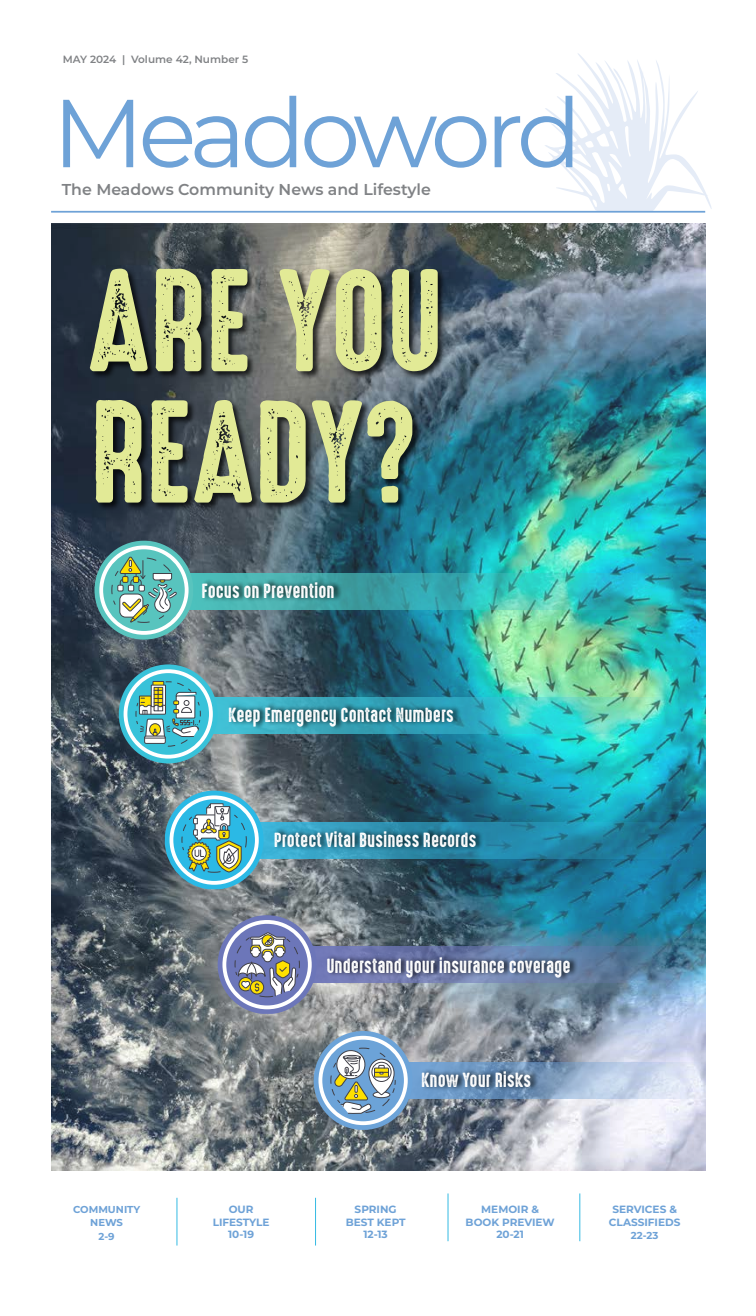
<style>
.page{position:relative;width:756px;height:1316px;background:#fff}
.page>*{position:absolute;margin:0;border:0;box-sizing:border-box;transform-origin:0 0}
.t1{font:131.25px/131.2px "High Voltage Rough";letter-spacing:-.01em;color:#e2ea96}
.t2{font:96.25px "Montserrat";letter-spacing:-.065em;color:#6ea2d7}
.t3{font:18.38px "High Voltage Rough";color:#fff}
.t4{font:600 15.75px "Montserrat";color:#808285}
.t5{font:700 10.5px/12.6px "Montserrat";color:#6ea2d7;text-align:center}
.t6{font:600 10.5px "Montserrat";color:#808285}
.t7{font:700 10.06px/13.1px "Montserrat";color:#6ea2d7;text-align:center}
</style>
<div class="page">
<img style="left:51px;top:223px;width:655px;height:946px">
<svg style="left:544px;top:53px;width:168px;height:158px"></svg>
<hr style="left:51px;top:211px;width:654px;height:1px;background:#6ea2d7">
<hr style="left:177px;top:1197px;width:1px;height:48px;background:#34bae3">
<hr style="left:315px;top:1197px;width:1px;height:48px;background:#34bae3">
<hr style="left:448px;top:1193px;width:1px;height:47px;background:#34bae3">
<hr style="left:580px;top:1193px;width:1px;height:47px;background:#34bae3">
<div style="left:89px;top:267px;width:357px;height:244px;background:#000;opacity:.75"></div>
<svg style="left:190px;top:573px;width:516px;height:36px;background:#35b1b4"></svg>
<div style="left:202px;top:577px;width:141px;height:25px;background:#000;opacity:.75"></div>
<svg style="left:94px;top:540px;width:99px;height:99px"></svg>
<svg style="left:99px;top:545px;width:90px;height:89px"></svg>
<img style="left:214px;top:697px;width:491px;height:36px">
<svg style="left:412px;top:1062px;width:293px;height:36px;background:#a7bdda"></svg>
<svg style="left:264px;top:822px;width:441px;height:36px;background:#2588a9"></svg>
<svg style="left:316px;top:946px;width:389px;height:36px;background:#5b7ca2"></svg>
<svg style="left:119px;top:664px;width:99px;height:99px"></svg>
<svg style="left:124px;top:669px;width:89px;height:89px"></svg>
<svg style="left:165px;top:790px;width:99px;height:101px;background:#74b2bc"></svg>
<svg style="left:314px;top:1030px;width:98px;height:99px"></svg>
<svg style="left:218px;top:915px;width:98px;height:99px;background:#9094ac"></svg>
<div style="left:228px;top:702px;width:234px;height:28px;background:#000;opacity:.75"></div>
<div style="left:421px;top:1066px;width:118px;height:24px;background:#000;opacity:.75"></div>
<div style="left:274px;top:826px;width:210px;height:24px;background:#000;opacity:.75"></div>
<div style="left:327px;top:952px;width:252px;height:29px;background:#000;opacity:.75"></div>
<p class="t6" style="left:63px;top:52px;width:187px">MAY 2024 | Volume 42, Number 5</p>
<h2 class="t2" style="left:52px;top:67px;width:531px">Meadoword</h2>
<p class="t4" style="left:62px;top:178px;width:371px">The Meadows Community News and Lifestyle</p>
<h1 class="t1" style="left:89px;top:251px;width:355px">ARE YOU<br>READY?</h1>
<p class="t3" style="left:202px;top:577px;width:135px">Focus on Prevention</p>
<p class="t3" style="left:228px;top:701px;width:227px">Keep Emergency Contact Numbers</p>
<p class="t3" style="left:274px;top:825px;width:204px">Protect Vital Business Records</p>
<p class="t3" style="left:326px;top:951px;width:246px">Understand your insurance coverage</p>
<p class="t7" style="left:73px;top:1201px;width:69px">COMMUNITY<br>NEWS</p>
<p class="t7" style="left:99px;top:1229px;width:18px">2-9</p>
<p class="t3" style="left:421px;top:1065px;width:111px">Know Your Risks</p>
<p class="t5" style="left:213px;top:1202px;width:58px">OUR<br>LIFESTYLE<br>10-19</p>
<p class="t5" style="left:346px;top:1202px;width:61px">SPRING<br>BEST KEPT<br>12-13</p>
<p class="t5" style="left:466px;top:1202px;width:91px">MEMOIR &amp;<br>BOOK PREVIEW<br>20-21</p>
<p class="t5" style="left:609px;top:1202px;width:73px">SERVICES &amp;<br>CLASSIFIEDS</p>
<p class="t7" style="left:631px;top:1227px;width:29px">22-23</p>
</div>
